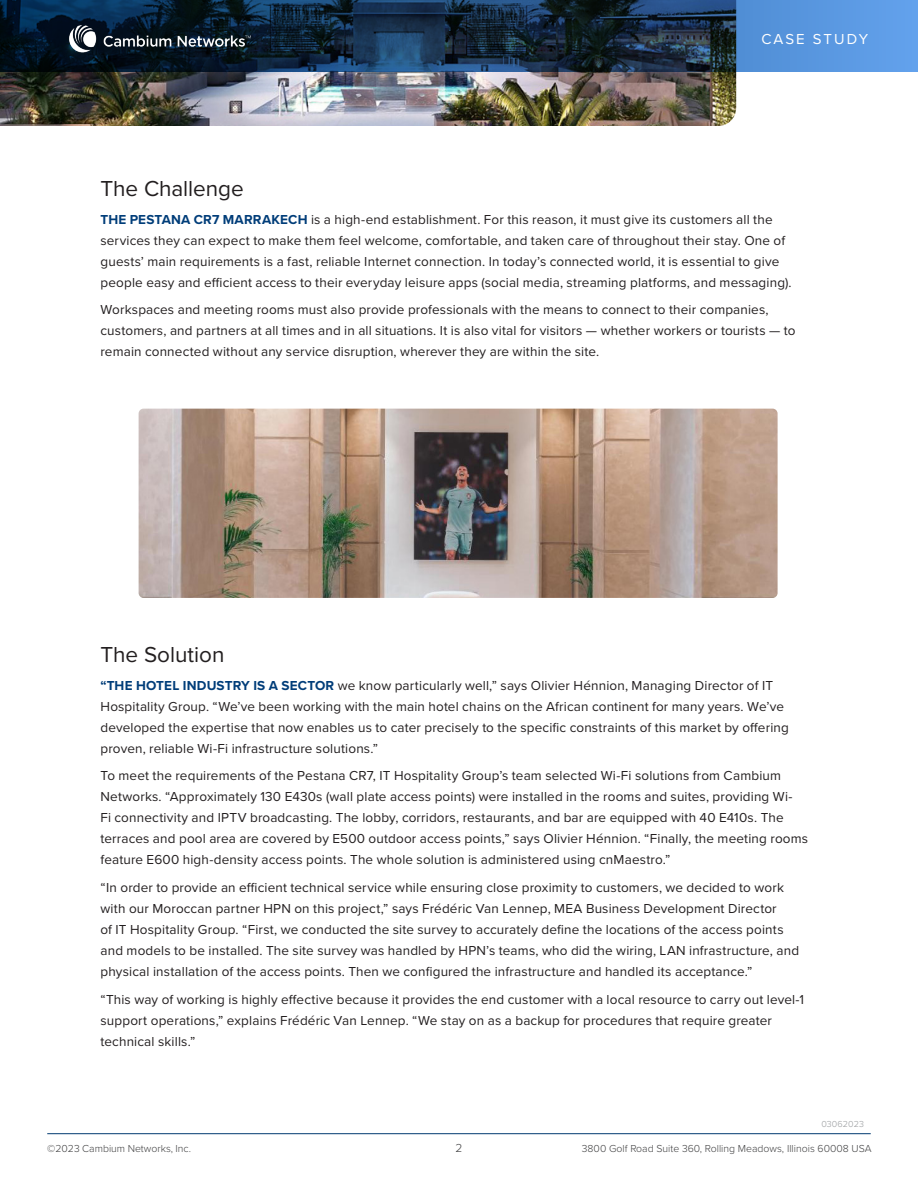
<style>
.page{position:relative;width:918px;height:1188px;background:#fff}
.page>*{position:absolute;margin:0;border:0;box-sizing:border-box;transform-origin:0 0}
.Body_Copy{font:22.5px "Proxima Nova";letter-spacing:-.005em;color:#231f20}
.t1{font:15px "Proxima Nova";letter-spacing:.135em;color:#fff}
.Body_Copy-2{font:13.5px/21px "Proxima Nova";letter-spacing:.01em;color:#231f20}
.t2{font:300 12px "Proxima Nova";color:#3e3e3f}
.t3{font:300 10.5px "Proxima Nova";color:#3e3e3f}
.t4{font:300 9px "Proxima Nova";letter-spacing:.01em;color:#97999c}
.s1{font-weight:700;color:#003d79}
</style>
<div class="page">
<img style="left:0;top:72px;width:736px;height:54px">
<svg style="left:0;top:0;width:918px;height:72px"></svg>
<hr style="left:47px;top:1133px;width:824px;height:1px;background:#003a70">
<img style="left:54px;top:23px;width:206px;height:31px">
<img style="left:139px;top:409px;width:639px;height:189px">
<p class="t1" style="left:761px;top:27px;width:108px">CASE STUDY</p>
<p class="Body_Copy" style="left:100px;top:172px;width:145px">The Challenge</p>
<p class="Body_Copy-2" style="left:100px;top:208px;width:693px"><span class="s1">THE PESTANA CR7 MARRAKECH</span> is a high-end establishment. For this reason, it must give its customers all the services they can expect to make them feel welcome, comfortable, and taken care of throughout their stay. One of guests’ main requirements is a fast, reliable Internet connection. In today’s connected world, it is essential to give people easy and efficient access to their everyday leisure apps (social media, streaming platforms, and messaging).</p>
<p class="Body_Copy-2" style="left:100px;top:299px;width:697px">Workspaces and meeting rooms must also provide professionals with the means to connect to their companies, customers, and partners at all times and in all situations. It is also vital for visitors — whether workers or tourists — to remain connected without any service disruption, wherever they are within the site.</p>
<p class="Body_Copy" style="left:100px;top:637px;width:125px">The Solution</p>
<p class="Body_Copy-2" style="left:100px;top:674px;width:690px"><span class="s1">“THE HOTEL INDUSTRY IS A SECTOR</span> we know particularly well,” says Olivier Hénnion, Managing Director of IT Hospitality Group. “We’ve been working with the main hotel chains on the African continent for many years. We’ve developed the expertise that now enables us to cater precisely to the specific constraints of this market by offering proven, reliable Wi-Fi infrastructure solutions.”</p>
<p class="Body_Copy-2" style="left:100px;top:765px;width:709px">To meet the requirements of the Pestana CR7, IT Hospitality Group’s team selected Wi-Fi solutions from Cambium Networks. “Approximately 130 E430s (wall plate access points) were installed in the rooms and suites, providing Wi-<br>Fi connectivity and IPTV broadcasting. The lobby, corridors, restaurants, and bar are equipped with 40 E410s. The terraces and pool area are covered by E500 outdoor access points,” says Olivier Hénnion. “Finally, the meeting rooms feature E600 high-density access points. The whole solution is administered using cnMaestro.”</p>
<p class="Body_Copy-2" style="left:100px;top:876px;width:700px">“In order to provide an efficient technical service while ensuring close proximity to customers, we decided to work with our Moroccan partner HPN on this project,” says Frédéric Van Lennep, MEA Business Development Director<br>of IT Hospitality Group. “First, we conducted the site survey to accurately define the locations of the access points and models to be installed. The site survey was handled by HPN’s teams, who did the wiring, LAN infrastructure, and physical installation of the access points. Then we configured the infrastructure and handled its acceptance.”</p>
<p class="Body_Copy-2" style="left:100px;top:988px;width:705px">“This way of working is highly effective because it provides the end customer with a local resource to carry out level-1 support operations,” explains Frédéric Van Lennep. “We stay on as a backup for procedures that require greater technical skills.”</p>
<p class="t3" style="left:47px;top:1140px;width:145px">©2023 Cambium Networks, Inc.</p>
<p class="t2" style="left:456px;top:1139px;width:8px">2</p>
<p class="t4" style="left:821px;top:1117px;width:44px">03062023</p>
<p class="t3" style="left:582px;top:1140px;width:291px">3800 Golf Road Suite 360, Rolling Meadows, Illinois 60008 USA</p>
</div>
